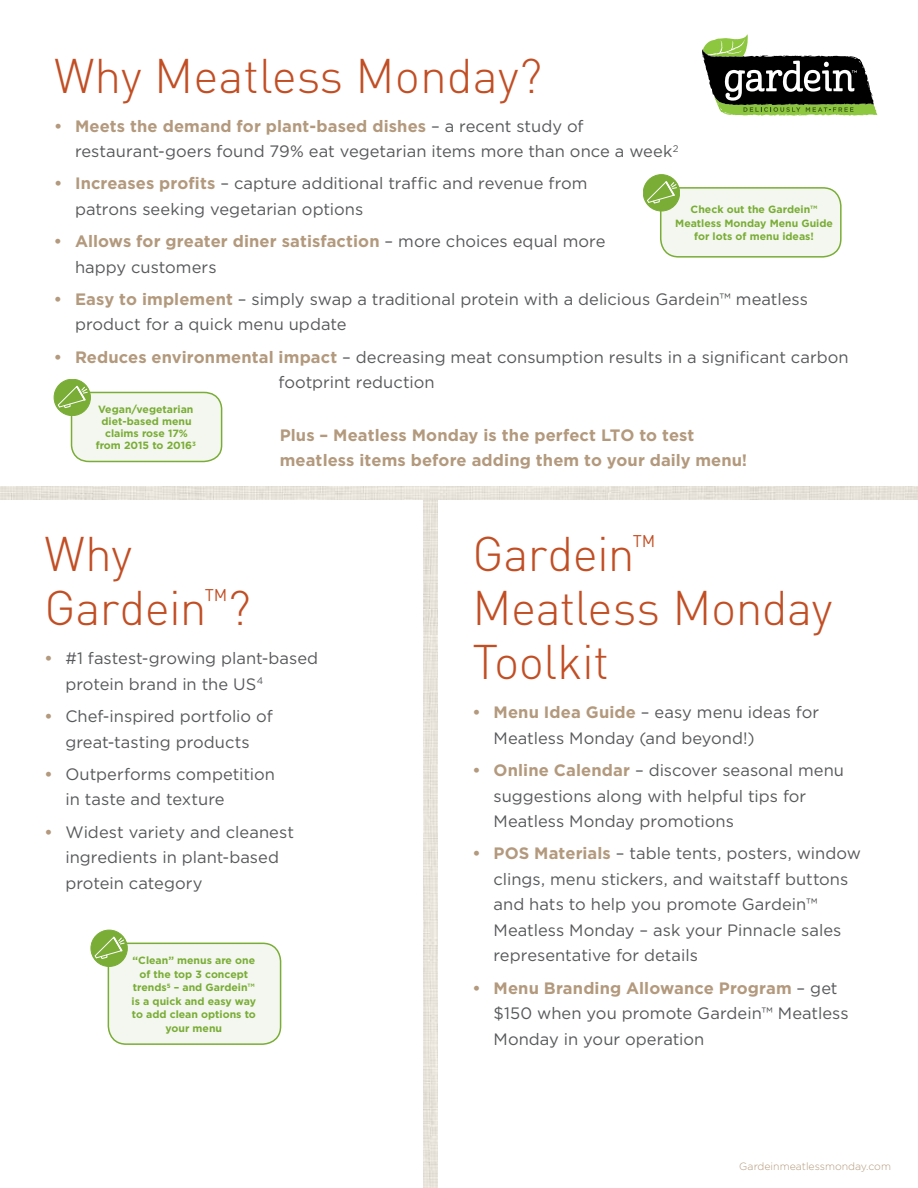
<style>
.page{position:relative;width:918px;height:1188px;background:#fff}
.page>*{position:absolute;margin:0;border:0;box-sizing:border-box;transform-origin:0 0}
.t1{font:300 48px/54px "DIN";letter-spacing:-.01em;color:#c24e24}
.t2{font:16.5px/25.5px "Gotham";color:#58595b}
.t3{font:700 16.5px/25.5px "Gotham";letter-spacing:.005em;color:#b3997d}
.t4{font:700 10.5px/13.5px "Gotham";color:#79ad36;text-align:center}
.t5{font:300 10.5px "Gotham";color:#b3997d}
.s1{font-weight:700;color:#b3997d}
</style>
<div class="page">
<img style="left:424px;top:500px;width:13px;height:688px">
<div style="left:661px;top:188px;width:180px;height:69px;background:#f4f7ef;border-radius:18px"></div>
<div style="left:660px;top:187px;width:182px;height:71px;border:2px solid #79ad36;border-radius:18px"></div>
<div style="left:643px;top:175px;width:37px;height:36px;background:#79ad36;border-radius:50%"></div>
<div style="left:643px;top:174px;width:37px;height:37px;border:1px solid #79ad36;border-radius:50%"></div>
<svg style="left:646px;top:180px;width:32px;height:24px"></svg>
<svg style="left:702px;top:34px;width:175px;height:82px"></svg>
<div style="left:108px;top:943px;width:173px;height:101px;background:#f4f7ef;border-radius:18px"></div>
<div style="left:108px;top:943px;width:173px;height:102px;border:2px solid #79ad36;border-radius:18px"></div>
<div style="left:91px;top:930px;width:36px;height:36px;background:#79ad36;border-radius:50%"></div>
<div style="left:91px;top:930px;width:36px;height:37px;border:1px solid #79ad36;border-radius:50%"></div>
<svg style="left:94px;top:935px;width:32px;height:24px"></svg>
<img style="left:0;top:486px;width:918px;height:14px">
<div style="left:72px;top:392px;width:150px;height:69px;background:#f4f7ef;border-radius:17px"></div>
<div style="left:71px;top:392px;width:151px;height:70px;border:2px solid #79ad36;border-radius:17px"></div>
<div style="left:54px;top:379px;width:36px;height:37px;background:#79ad36;border-radius:50%"></div>
<div style="left:54px;top:379px;width:37px;height:37px;border:1px solid #79ad36;border-radius:50%"></div>
<svg style="left:57px;top:384px;width:32px;height:25px"></svg>
<h1 class="t1" style="left:54px;top:48px;width:490px">Why Meatless Monday?</h1>
<p class="t2" style="left:75px;top:113px;width:605px;text-indent:-21px"><span class="s1">• Meets the demand for plant-based dishes</span> – a recent study of restaurant-goers found 79% eat vegetarian items more than once a week<sup>2</sup></p>
<p class="t2" style="left:75px;top:171px;width:514px;text-indent:-21px"><span class="s1">• Increases profits</span> – capture additional traffic and revenue from patrons seeking vegetarian options</p>
<p class="t2" style="left:75px;top:228px;width:532px;text-indent:-21px"><span class="s1">• Allows for greater diner satisfaction</span> – more choices equal more happy customers</p>
<p class="t2" style="left:75px;top:286px;width:735px;text-indent:-21px"><span class="s1">• Easy to implement</span> – simply swap a traditional protein with a delicious Gardein™ meatless product for a quick menu update</p>
<p class="t2" style="left:279px;top:344px;width:572px;text-indent:-225px"><span class="s1">• Reduces environmental impact</span> – decreasing meat consumption results in a significant carbon footprint reduction</p>
<p class="t3" style="left:280px;top:422px;width:469px">Plus – Meatless Monday is the perfect LTO to test meatless items before adding them to your daily menu!</p>
<p class="t4" style="left:675px;top:203px;width:159px">Check out the Gardein™<br>Meatless Monday Menu Guide for lots of menu ideas!</p>
<p class="t4" style="left:96px;top:403px;width:102px;line-height:12px">Vegan/vegetarian diet-based menu claims rose 17% from 2015 to 2016<sup>3</sup></p>
<h1 class="t1" style="left:44px;top:527px;width:208px">Why<br>Gardein<sup>™</sup>?</h1>
<p class="t2" style="left:65px;top:646px;width:254px;text-indent:-21px"><span class="s1">•</span> #1 fastest-growing plant-based protein brand in the US<sup>4</sup></p>
<p class="t2" style="left:44px;top:703px;width:230px;text-align:center"><span class="s1">•</span> Chef-inspired portfolio of great-tasting products</p>
<p class="t2" style="left:65px;top:761px;width:211px;text-indent:-21px"><span class="s1">•</span> Outperforms competition in taste and texture</p>
<p class="t2" style="left:65px;top:819px;width:230px;text-indent:-21px"><span class="s1">•</span> Widest variety and cleanest ingredients in plant-based protein category</p>
<p class="t4" style="left:132px;top:954px;width:126px">“Clean” menus are one of the top 3 concept trends<sup>5</sup> – and Gardein™ is a quick and easy way to add clean options to your menu</p>
<h1 class="t1" style="left:472px;top:527px;width:362px">Gardein<sup>™<br></sup>Meatless Monday<br>Toolkit</h1>
<p class="t2" style="left:494px;top:700px;width:327px;text-indent:-21px"><span class="s1">• Menu Idea Guide</span> – easy menu ideas for<br>Meatless Monday (and beyond!)</p>
<p class="t2" style="left:494px;top:757px;width:352px;text-indent:-21px"><span class="s1">• Online Calendar</span> – discover seasonal menu suggestions along with helpful tips for<br>Meatless Monday promotions</p>
<p class="t2" style="left:494px;top:841px;width:369px;text-indent:-21px"><span class="s1">• POS Materials</span> – table tents, posters, window clings, menu stickers, and waitstaff buttons and hats to help you promote Gardein™ Meatless Monday – ask your Pinnacle sales representative for details</p>
<p class="t2" style="left:494px;top:975px;width:357px;text-indent:-21px"><span class="s1">• Menu Branding Allowance Program</span> – get $150 when you promote Gardein™ Meatless<br>Monday in your operation</p>
<p class="t5" style="left:739px;top:1160px;width:153px">Gardeinmeatlessmonday.com</p>
</div>
